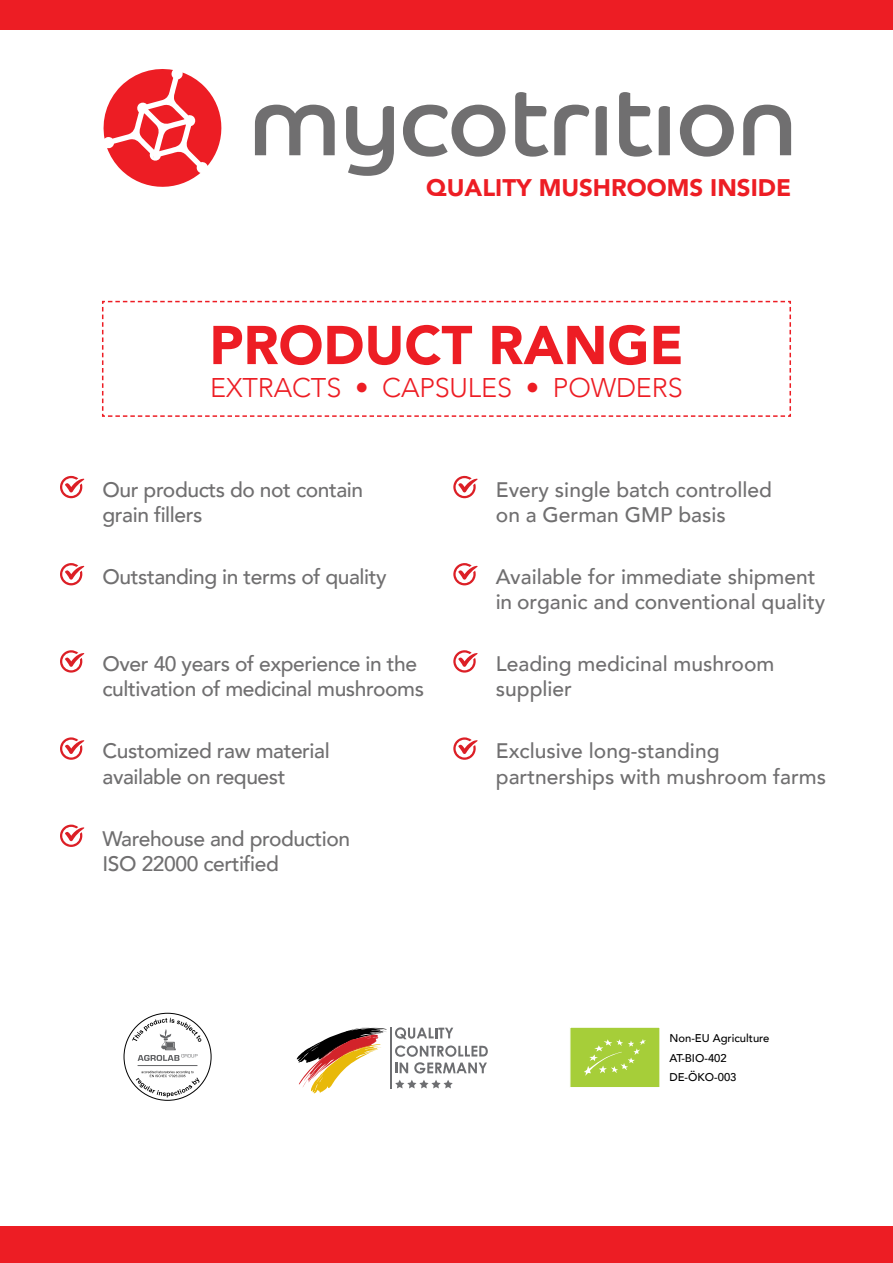
<style>
.page{position:relative;width:893px;height:1263px;background:#fff}
.page>*{position:absolute;margin:0;border:0;box-sizing:border-box;transform-origin:0 0}
.t1{font:900 54px "Avenir";color:#ed1d24}
.t2{font:300 27px "Avenir";letter-spacing:-.005em;color:#ed1d24}
.t3{font:900 24px "Avenir";color:#ed1d24}
.t4{font:500 21px/25.2px "Avenir";letter-spacing:-.02em;color:#706f70}
.t5{font:500 21px/25.2px "Avenir";color:#706f70}
.t6{font:500 11.25px/19.5px "Avenir";color:#000}
</style>
<div class="page">
<div style="left:0;top:0;width:893px;height:30px;background:#ed1d24"></div>
<svg style="left:102px;top:300px;width:689px;height:117px"></svg>
<div style="left:0;top:1226px;width:893px;height:37px;background:#ed1d24"></div>
<div style="left:569px;top:1026px;width:91px;height:62px;background:#a6ce39;border:1px solid #fff"></div>
<svg style="left:584px;top:1039px;width:62px;height:37px"></svg>
<hr style="left:138px;top:1065px;width:59px;height:1px;background:#636466">
<svg style="left:132px;top:1018px;width:69px;height:43px"></svg>
<svg style="left:136px;top:1071px;width:63px;height:26px"></svg>
<svg style="left:60px;top:476px;width:25px;height:22px"></svg>
<svg style="left:453px;top:476px;width:25px;height:22px"></svg>
<svg style="left:60px;top:563px;width:25px;height:22px"></svg>
<svg style="left:453px;top:563px;width:25px;height:22px"></svg>
<svg style="left:60px;top:650px;width:25px;height:23px"></svg>
<svg style="left:453px;top:650px;width:25px;height:23px"></svg>
<svg style="left:60px;top:737px;width:25px;height:23px"></svg>
<svg style="left:453px;top:737px;width:25px;height:23px"></svg>
<svg style="left:60px;top:825px;width:25px;height:22px"></svg>
<svg style="left:395px;top:1080px;width:58px;height:8px"></svg>
<svg style="left:395px;top:1027px;width:58px;height:12px"></svg>
<hr style="left:390px;top:1027px;width:1px;height:62px;background:#6d6e71">
<svg style="left:395px;top:1045px;width:93px;height:28px"></svg>
<svg style="left:297px;top:1027px;width:90px;height:66px"></svg>
<svg style="left:103px;top:69px;width:119px;height:118px"></svg>
<svg style="left:255px;top:105px;width:80px;height:50px"></svg>
<svg style="left:346px;top:106px;width:48px;height:70px"></svg>
<svg style="left:403px;top:105px;width:102px;height:52px"></svg>
<svg style="left:515px;top:92px;width:33px;height:65px"></svg>
<svg style="left:554px;top:105px;width:35px;height:50px"></svg>
<svg style="left:596px;top:106px;width:11px;height:49px"></svg>
<svg style="left:619px;top:92px;width:33px;height:65px"></svg>
<svg style="left:659px;top:106px;width:11px;height:49px"></svg>
<svg style="left:680px;top:105px;width:54px;height:52px"></svg>
<svg style="left:743px;top:105px;width:48px;height:50px"></svg>
<p class="t3" style="left:426px;top:178px;width:366px">QUALITY MUSHROOMS INSIDE</p>
<h1 class="t1" style="left:209px;top:323px;width:475px">PRODUCT RANGE</h1>
<p class="t2" style="left:210px;top:371px;width:474px">EXTRACTS • CAPSULES • POWDERS</p>
<p class="t4" style="left:103px;top:479px;width:262px">Our products do not contain grain fillers</p>
<p class="t5" style="left:496px;top:479px;width:278px">Every single batch controlled on a German GMP basis</p>
<p class="t4" style="left:103px;top:566px;width:286px">Outstanding in terms of quality</p>
<p class="t5" style="left:496px;top:566px;width:331px">Available for immediate shipment in organic and conventional quality</p>
<p class="t4" style="left:103px;top:653px;width:323px">Over 40 years of experience in the cultivation of medicinal mushrooms</p>
<p class="t5" style="left:496px;top:653px;width:280px">Leading medicinal mushroom supplier</p>
<p class="t4" style="left:103px;top:741px;width:229px">Customized raw material available on request</p>
<p class="t5" style="left:496px;top:741px;width:332px">Exclusive long-standing partnerships with mushroom farms</p>
<p class="t4" style="left:103px;top:828px;width:249px">Warehouse and production<br>ISO 22000 certified</p>
<p class="t6" style="left:669px;top:1029px;width:102px">Non-EU Agriculture<br>AT-BIO-402<br>DE-ÖKO-003</p>
</div>
